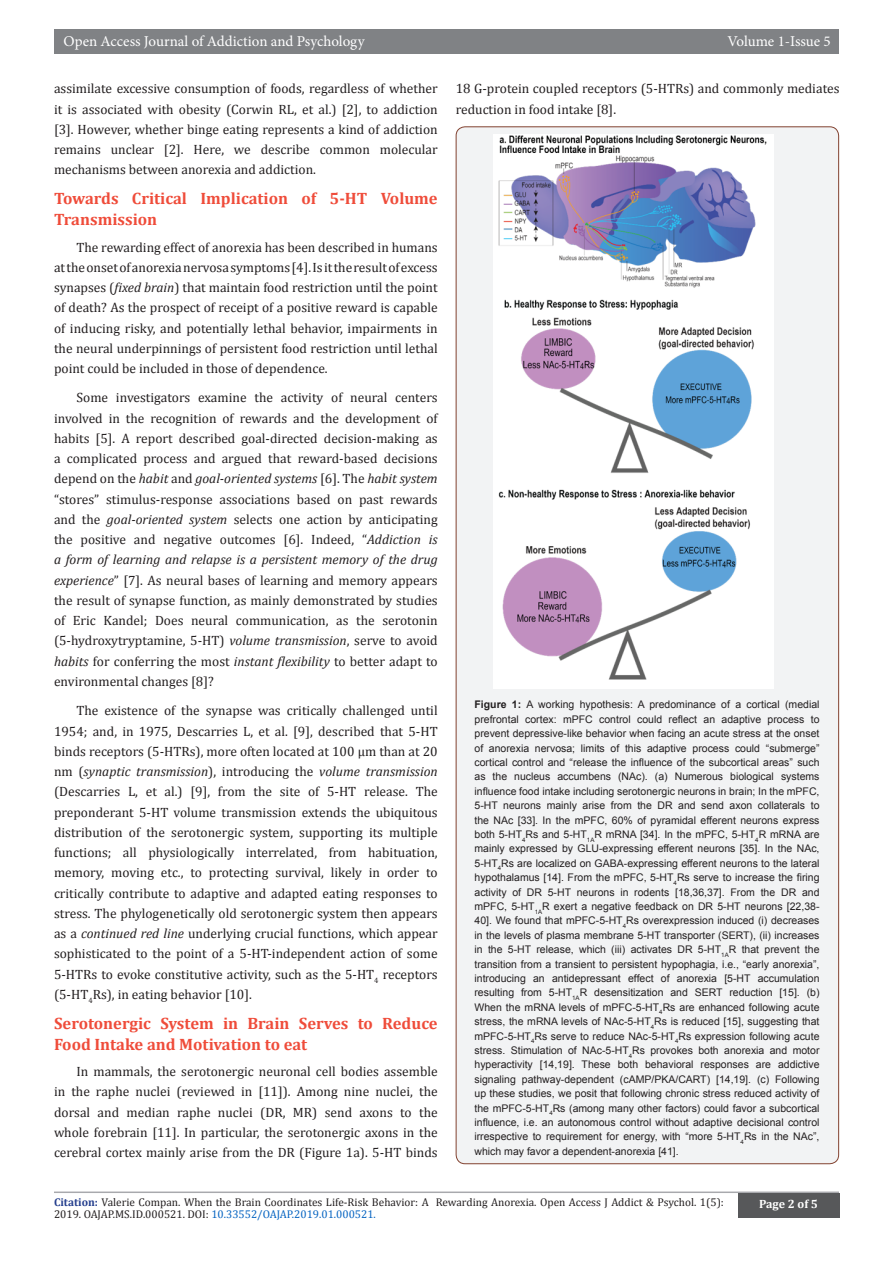
<style>
.page{position:relative;width:893px;height:1263px;background:#fff}
.page>*{position:absolute;margin:0;border:0;box-sizing:border-box;transform-origin:0 0}
.t1{font:700 16.5px/21px "Cambria";color:#ef4c3a}
.t2{font:15px "Minion Pro";letter-spacing:-.005em;color:#fff}
.t3{font:13.5px/20.2px "Cambria";color:#231f20;text-align:justify}
.t4{font:700 12px "Cambria";color:#fff}
.t5{font:11.25px/12px "Cambria";color:#231f20}
.t6{font:10.5px/14.4px "Arial";color:#231f20;text-align:justify}
.s1{font-style:italic}
.s2{font-weight:700}
.s3{font-weight:700;color:#253f8e}
.s4{color:#0563c1}
</style>
<div class="page">
<div style="left:54px;top:29px;width:785px;height:25px;background:#808285"></div>
<hr style="left:54px;top:1191px;width:785px;height:2px;background:#a8a9ad">
<div style="left:738px;top:1193px;width:101px;height:24px;background:#57585a"></div>
<div style="left:456px;top:127px;width:383px;height:1037px;background:#f2f3f4;border-radius:9px"></div>
<img style="left:493px;top:134px;width:281px;height:555px">
<p class="t2" style="left:63px;top:31px;width:303px">Open Access Journal of Addiction and Psychology</p>
<p class="t2" style="left:727px;top:31px;width:105px">Volume 1-Issue 5</p>
<p class="t3" style="left:54px;top:79px;width:385px">assimilate excessive consumption of foods, regardless of whether it is associated with obesity (Corwin RL, et al.) [2], to addiction [3]. However, whether binge eating represents a kind of addiction remains unclear [2]. Here, we describe common molecular mechanisms between anorexia and addiction.</p>
<p class="t1" style="left:54px;top:188px;width:385px">Towards Critical Implication of 5-HT Volume<br>Transmission</p>
<p class="t3" style="left:54px;top:237px;width:385px;text-indent:22px">The rewarding effect of anorexia has been described in humans at the onset of anorexia nervosa symptoms [4]. Is it the result of excess synapses (<span class="s1">fixed brain</span>) that maintain food restriction until the point of death? As the prospect of receipt of a positive reward is capable of inducing risky, and potentially lethal behavior, impairments in the neural underpinnings of persistent food restriction until lethal point could be included in those of dependence.</p>
<p class="t3" style="left:54px;top:388px;width:385px;text-indent:23px">Some investigators examine the activity of neural centers involved in the recognition of rewards and the development of habits [5]. A report described goal-directed decision-making as a complicated process and argued that reward-based decisions depend on the <span class="s1">habit</span> and <span class="s1">goal-oriented systems</span> [6]. The <span class="s1">habit system </span>“stores” stimulus-response associations based on past rewards and the <span class="s1">goal-oriented system</span> selects one action by anticipating the positive and negative outcomes [6]. Indeed, “<span class="s1">Addiction is a form of learning and relapse is a persistent memory of the drug experience</span>” [7]. As neural bases of learning and memory appears the result of synapse function, as mainly demonstrated by studies of Eric Kandel; Does neural communication, as the serotonin (5-hydroxytryptamine, 5-HT) <span class="s1">volume transmission</span>, serve to avoid <span class="s1">habits</span> for conferring the most <span class="s1">instant flexibility</span> to better adapt to environmental changes [8]?</p>
<p class="t3" style="left:54px;top:700px;width:385px;text-indent:22px">The existence of the synapse was critically challenged until 1954; and, in 1975, Descarries L, et al. [9], described that 5-HT binds receptors (5-HTRs), more often located at 100 µm than at 20 nm (<span class="s1">synaptic transmission</span>), introducing the <span class="s1">volume transmission </span>(Descarries L, et al.) [9], from the site of 5-HT release. The preponderant 5-HT volume transmission extends the ubiquitous distribution of the serotonergic system, supporting its multiple functions; all physiologically interrelated, from habituation, memory, moving etc., to protecting survival, likely in order to critically contribute to adaptive and adapted eating responses to stress. The phylogenetically old serotonergic system then appears as a <span class="s1">continued red line</span> underlying crucial functions, which appear sophisticated to the point of a 5-HT-independent action of some 5-HTRs to evoke constitutive activity, such as the 5-HT<sub>4</sub> receptors (5-HT<sub>4</sub>Rs), in eating behavior [10].</p>
<p class="t1" style="left:54px;top:1012px;width:385px">Serotonergic System in Brain Serves to Reduce<br>Food Intake and Motivation to eat</p>
<p class="t3" style="left:54px;top:1061px;width:385px;text-indent:22px">In mammals, the serotonergic neuronal cell bodies assemble in the raphe nuclei (reviewed in [11]). Among nine nuclei, the dorsal and median raphe nuclei (DR, MR) send axons to the whole forebrain [11]. In particular, the serotonergic axons in the cerebral cortex mainly arise from the DR (Figure 1a). 5-HT binds</p>
<p class="t3" style="left:456px;top:79px;width:385px">18 G-protein coupled receptors (5-HTRs) and commonly mediates reduction in food intake [8].</p>
<p class="t6" style="left:474px;top:698px;width:347px"><span class="s2">Figure 1:</span> A working hypothesis: A predominance of a cortical (medial prefrontal cortex: mPFC control could reflect an adaptive process to prevent depressive-like behavior when facing an acute stress at the onset of anorexia nervosa; limits of this adaptive process could “submerge” cortical control and “release the influence of the subcortical areas” such as the nucleus accumbens (NAc). (a) Numerous biological systems influence food intake including serotonergic neurons in brain; In the mPFC, 5-HT neurons mainly arise from the DR and send axon collaterals to the NAc [33]. In the mPFC, 60% of pyramidal efferent neurons express both 5-HT<sub>4</sub>Rs and 5-HT<sub>1A</sub>R mRNA [34]. In the mPFC, 5-HT<sub>4</sub>R mRNA are mainly expressed by GLU-expressing efferent neurons [35]. In the NAc, 5-HT<sub>4</sub>Rs are localized on GABA-expressing efferent neurons to the lateral hypothalamus [14]. From the mPFC, 5-HT<sub>4</sub>Rs serve to increase the firing activity of DR 5-HT neurons in rodents [18,36,37]. From the DR and mPFC, 5-HT<sub>1A</sub>R exert a negative feedback on DR 5-HT neurons [22,38- 40]. We found that mPFC-5-HT<sub>4</sub>Rs overexpression induced (i) decreases in the levels of plasma membrane 5-HT transporter (SERT), (ii) increases in the 5-HT release, which (iii) activates DR 5-HT<sub>1A</sub>R that prevent the transition from a transient to persistent hypophagia, i.e., “early anorexia”, introducing an antidepressant effect of anorexia [5-HT accumulation resulting from 5-HT<sub>1A</sub>R desensitization and SERT reduction [15]. (b)<br>When the mRNA levels of mPFC-5-HT<sub>4</sub>Rs are enhanced following acute stress, the mRNA levels of NAc-5-HT<sub>4</sub>Rs is reduced [15], suggesting that mPFC-5-HT<sub>4</sub>Rs serve to reduce NAc-5-HT<sub>4</sub>Rs expression following acute stress. Stimulation of NAc-5-HT<sub>4</sub>Rs provokes both anorexia and motor hyperactivity [14,19]. These both behavioral responses are addictive signaling pathway-dependent (cAMP/PKA/CART) [14,19]. (c) Following up these studies, we posit that following chronic stress reduced activity of the mPFC-5-HT<sub>4</sub>Rs (among many other factors) could favor a subcortical influence, i.e. an autonomous control without adaptive decisional control irrespective to requirement for energy, with “more 5-HT<sub>4</sub>Rs in the NAc”, which may favor a dependent-anorexia [41].</p>
<p class="t5" style="left:54px;top:1196px;width:671px"><span class="s3">Citation:</span> Valerie Compan. When the Brain Coordinates Life-Risk Behavior: A Rewarding Anorexia. Open Access J Addict &amp; Psychol. 1(5):<br>2019. OAJAP.MS.ID.000521. DOI: <span class="s4">10.33552/OAJAP.2019.01.000521.</span></p>
<p class="t4" style="left:759px;top:1196px;width:60px">Page 2 of 5</p>
</div>
